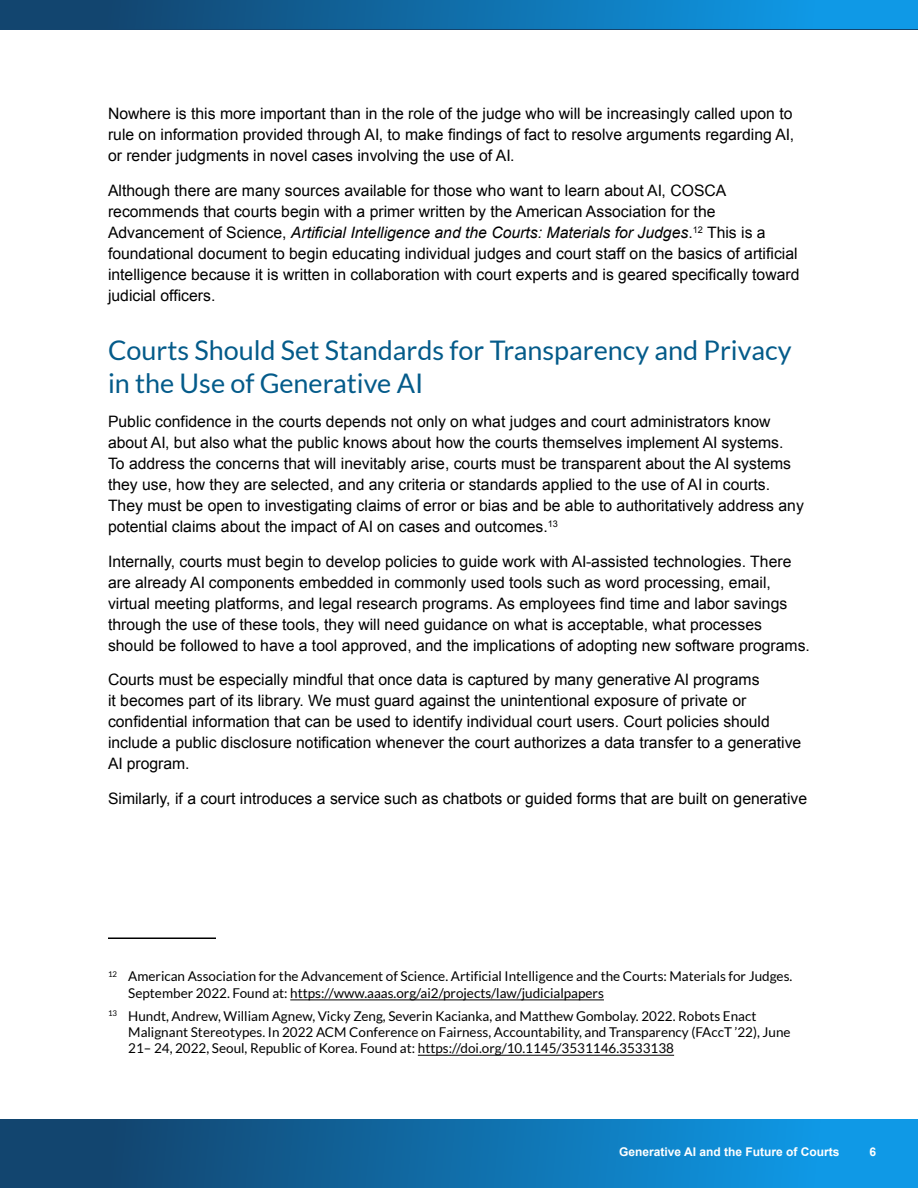
<style>
.page{position:relative;width:918px;height:1188px;background:#fff}
.page>*{position:absolute;margin:0;border:0;box-sizing:border-box;transform-origin:0 0}
.t1{font:27px/32.4px "Lato";color:#045b8a}
.t2{font:15.75px/21px "Arial";color:#000}
.Note{font:13.5px/16.2px "Lato";color:#000}
.t3{font:700 12px "Arial";color:#fff}
.s1{font-style:italic}
</style>
<div class="page">
<div style="left:0;top:1119px;width:918px;height:69px;background:linear-gradient(to right,#133c63,#0ea0f1)"></div>
<div style="left:0;top:0;width:918px;height:29px;background:linear-gradient(to right,#133c63,#0ea1f1)"></div>
<hr style="left:108px;top:937px;width:108px;height:2px;background:#000">
<hr style="left:290px;top:1000px;width:314px;height:1px;background:#000">
<hr style="left:418px;top:1055px;width:256px;height:1px;background:#000">
<p class="t2" style="left:108px;top:104px;width:688px;text-align:justify">Nowhere is this more important than in the role of the judge who will be increasingly called upon to rule on information provided through A I, to make findings of fact to resolve arguments regarding A I, or render judgments in novel cases involving the use of A I.</p>
<p class="t2" style="left:108px;top:180px;width:693px">Although there are many sources available for those who want to learn about A I, COSCA recommends that courts begin with a primer written by the American Association for the Advancement of Science, <span class="s1">Artificial Intelligence and the Courts: Materials for Judges</span>.<sup>12</sup> This is a foundational document to begin educating individual judges and court staff on the basics of artificial intelligence because it is written in collaboration with court experts and is geared specifically toward judicial officers.</p>
<h2 class="t1" style="left:108px;top:334px;width:685px">Courts Should Set Standards for Transparency and Privacy in the Use of Generative AI</h2>
<p class="t2" style="left:108px;top:411px;width:697px">Public confidence in the courts depends not only on what judges and court administrators know about A I, but also what the public knows about how the courts themselves implement A I systems.<br>To address the concerns that will inevitably arise, courts must be transparent about the A I systems they use, how they are selected, and any criteria or standards applied to the use of A I in courts.<br>They must be open to investigating claims of error or bias and be able to authoritatively address any potential claims about the impact of A I on cases and outcomes.<sup>13</sup></p>
<p class="t2" style="left:108px;top:551px;width:704px">Internally, courts must begin to develop policies to guide work with A I-assisted technologies. There are already A I components embedded in commonly used tools such as word processing, email, virtual meeting platforms, and legal research programs. As employees find time and labor savings through the use of these tools, they will need guidance on what is acceptable, what processes should be followed to have a tool approved, and the implications of adopting new software programs.</p>
<p class="t2" style="left:108px;top:669px;width:695px">Courts must be especially mindful that once data is captured by many generative A I programs<br>it becomes part of its library. We must guard against the unintentional exposure of private or confidential information that can be used to identify individual court users. Court policies should include a public disclosure notification whenever the court authorizes a data transfer to a generative A I program.</p>
<p class="t2" style="left:108px;top:788px;width:701px">Similarly, if a court introduces a service such as chatbots or guided forms that are built on generative</p>
<p class="Note" style="left:128px;top:968px;width:665px;text-indent:-20px"><sup>12</sup> American Association for the Advancement of Science. Artificial Intelligence and the Courts: Materials for Judges.<br>September 2022. Found at: https://www.aaas.org/ai2/projects/law/judicialpapers</p>
<p class="Note" style="left:128px;top:1008px;width:664px;text-indent:-20px"><sup>13</sup> Hundt, Andrew, William Agnew, Vicky Zeng, Severin Kacianka, and Matthew Gombolay. 2022. Robots Enact<br>Malignant Stereotypes. In 2022 ACM Conference on Fairness, Accountability, and Transparency (FAccT ’22), June<br>21– 24, 2022, Seoul, Republic of Korea. Found at: https://doi.org/10.1145/3531146.3533138</p>
<p class="t3" style="left:619px;top:1144px;width:222px">Generative AI and the Future of Courts</p>
<p class="t3" style="left:869px;top:1144px;width:8px">6</p>
</div>
